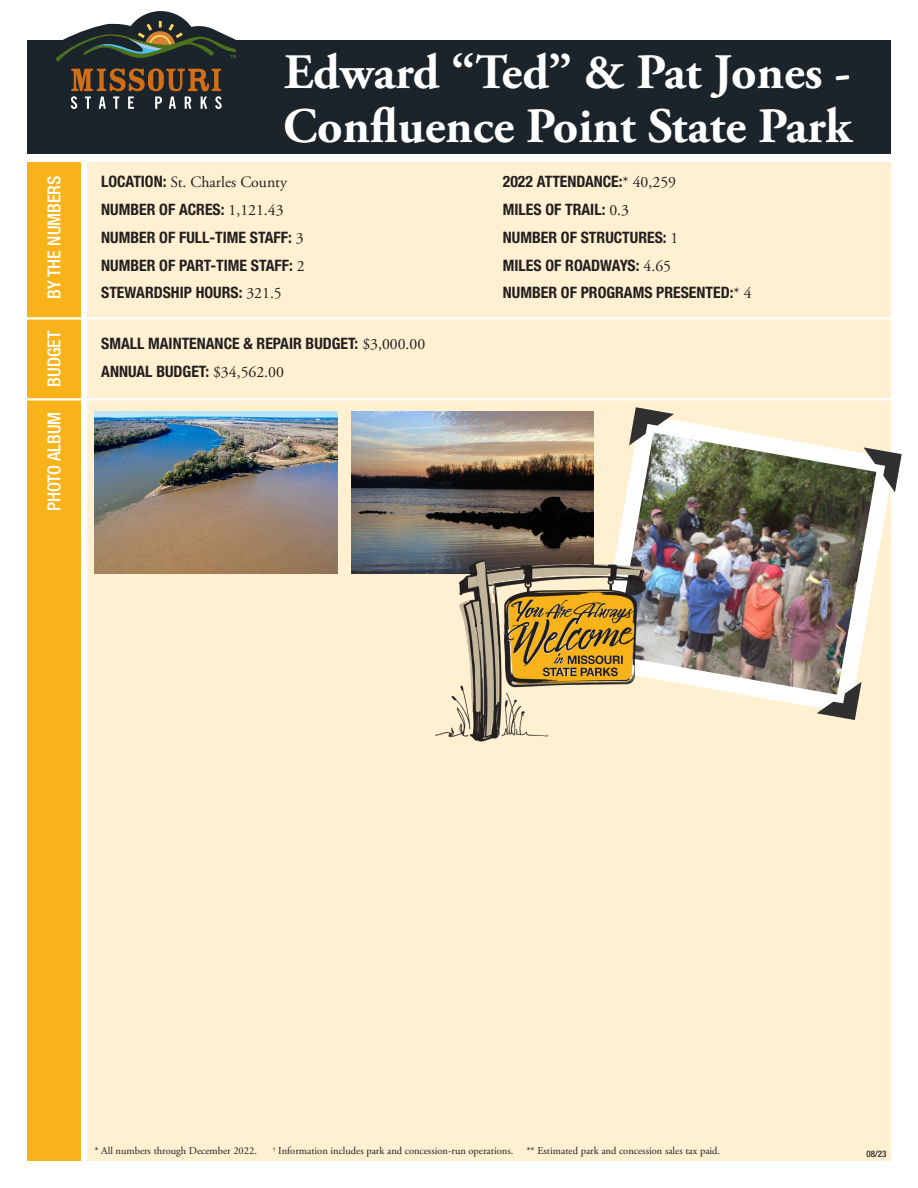
<style>
.page{position:relative;width:918px;height:1188px;background:#fff}
.page>*{position:absolute;margin:0;border:0;box-sizing:border-box;transform-origin:0 0}
.t1{font:700 49.5px/54px "Adobe Garamond Pro";color:#fff}
.t2{font:500 condensed 18px "Helvetica Neue LT Std";color:#fff}
.Listings{font:700 condensed 15.75px "Helvetica Neue LT Std";color:#231f20}
.Listings-2{font:15.75px "Adobe Garamond Pro";color:#231f20}
.t3{font:10.5px "Adobe Garamond Pro";color:#231f20}
.t4{font:500 condensed 9px "Helvetica Neue LT Std";color:#231f20}
.s1{font-family:"Helvetica Neue LT Std";font-weight:700;font-stretch:condensed}
.s2{font-family:"Adobe Garamond Pro";font-weight:400;font-stretch:normal}
</style>
<div class="page">
<div style="left:27px;top:40px;width:864px;height:114px;background:#1b242b"></div>
<svg style="left:56px;top:11px;width:180px;height:98px"></svg>
<div style="left:88px;top:162px;width:803px;height:999px;background:#fef0d1"></div>
<div style="left:27px;top:162px;width:54px;height:999px;background:#f9b31a"></div>
<hr style="left:27px;top:398px;width:864px;height:2px;background:#fff">
<hr style="left:27px;top:317px;width:864px;height:3px;background:#fff">
<svg style="left:674px;top:420px;width:215px;height:288px"></svg>
<img style="left:615px;top:433px;width:261px;height:262px">
<svg style="left:629px;top:407px;width:45px;height:38px"></svg>
<svg style="left:864px;top:447px;width:38px;height:45px"></svg>
<svg style="left:817px;top:682px;width:45px;height:38px"></svg>
<img style="left:351px;top:412px;width:243px;height:162px">
<img style="left:94px;top:412px;width:244px;height:162px">
<img style="left:432px;top:557px;width:216px;height:185px">
<p class="t2" style="left:43px;top:299px;width:125px;rotate:-90deg">BY THE NUMBERS</p>
<p class="t2" style="left:43px;top:387px;width:57px;rotate:-90deg">BUDGET</p>
<p class="t2" style="left:43px;top:511px;width:101px;rotate:-90deg">PHOTO ALBUM</p>
<p class="t1" style="left:283px;top:47px;width:570px">Edward “Ted” &amp; Pat Jones -<br>Confluence Point State Park</p>
<p class="Listings-2" style="left:101px;top:172px;width:187px"><span class="s1">LOCATION:</span> St. Charles County</p>
<p class="Listings" style="left:101px;top:200px;width:184px">NUMBER OF ACRES: <span class="s2">1,121.43</span></p>
<p class="Listings" style="left:101px;top:228px;width:204px">NUMBER OF FULL-TIME STAFF: <span class="s2">3</span></p>
<p class="Listings" style="left:101px;top:255px;width:205px">NUMBER OF PART-TIME STAFF: <span class="s2">2</span></p>
<p class="Listings" style="left:101px;top:283px;width:182px">STEWARDSHIP HOURS: <span class="s2">321.5</span></p>
<p class="Listings" style="left:101px;top:334px;width:326px">SMALL MAINTENANCE &amp; REPAIR BUDGET: <span class="s2">$3,000.00</span></p>
<p class="Listings" style="left:101px;top:362px;width:184px">ANNUAL BUDGET: <span class="s2">$34,562.00</span></p>
<p class="Listings" style="left:503px;top:172px;width:175px">2022 ATTENDANCE:<span class="s2">* 40,259</span></p>
<p class="Listings" style="left:503px;top:200px;width:128px">MILES OF TRAIL: <span class="s2">0.3</span></p>
<p class="Listings" style="left:503px;top:228px;width:177px">NUMBER OF STRUCTURES: <span class="s2">1</span></p>
<p class="Listings" style="left:503px;top:255px;width:170px">MILES OF ROADWAYS: <span class="s2">4.65</span></p>
<p class="Listings" style="left:503px;top:283px;width:250px">NUMBER OF PROGRAMS PRESENTED:<span class="s2">* 4</span></p>
<p class="t3" style="left:94px;top:1144px;width:164px">* All numbers through December 2022.</p>
<p class="t3" style="left:273px;top:1144px;width:242px"><sup>†</sup> Information includes park and concession-run operations.</p>
<p class="t3" style="left:527px;top:1144px;width:195px">** Estimated park and concession sales tax paid.</p>
<p class="t4" style="left:866px;top:1148px;width:21px">08/23</p>
<p class="t4" style="left:871px;top:1148px;width:6px">6</p>
</div>
